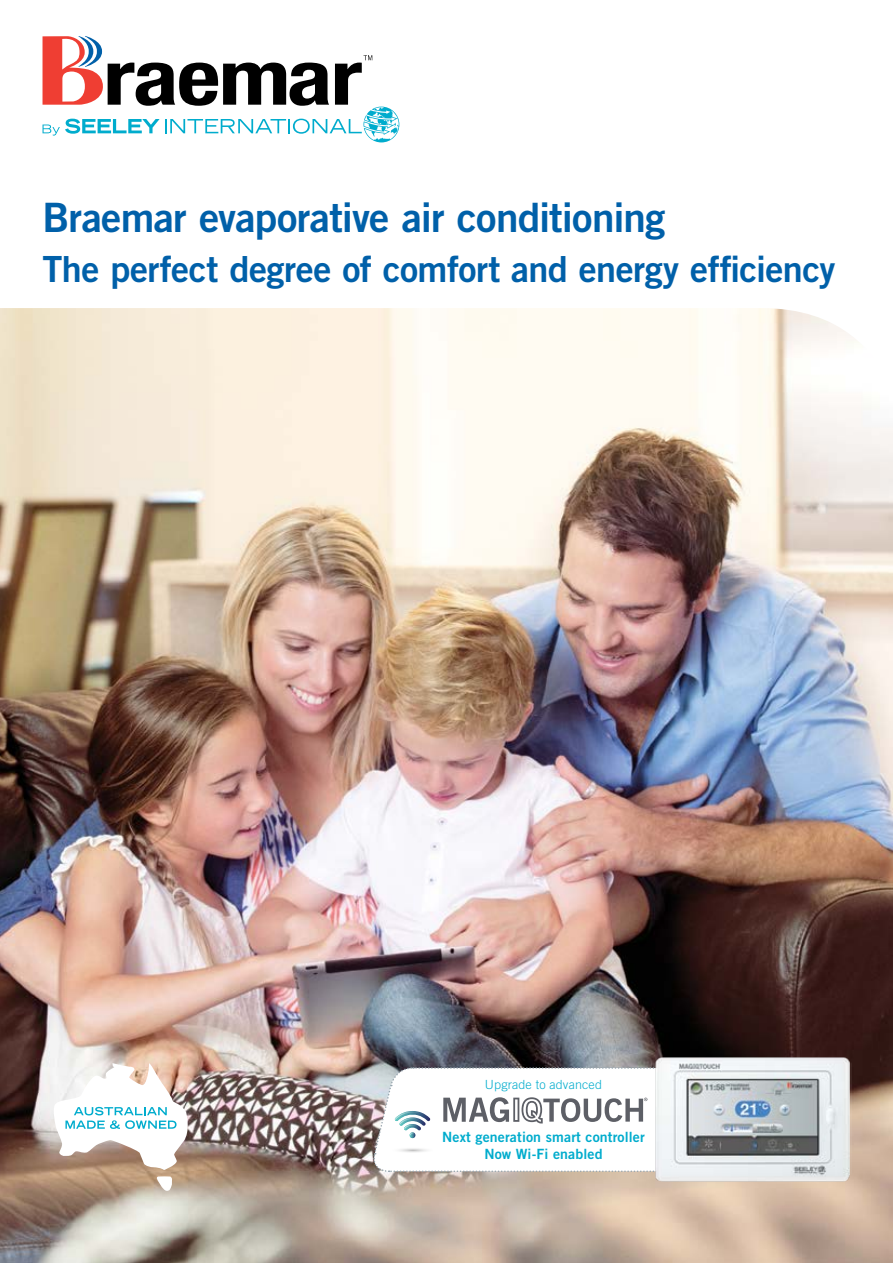
<style>
.page{position:relative;width:893px;height:1263px;background:#fff}
.page>*{position:absolute;margin:0;border:0;box-sizing:border-box;transform-origin:0 0}
.t1{font:40.5px "Trade Gothic LT Std Bd 2";letter-spacing:-.02em;color:#0060a9}
.t2{font:36px "Trade Gothic LT Std Bd 2";letter-spacing:-.015em;color:#0060a9}
.t3{font:14.1px/16.5px "Trade Gothic LT Std Bd 2";letter-spacing:.01em;color:#00accd;text-align:center}
.t4{font:300 12.6px "Trade Gothic LT Std";letter-spacing:.01em;color:#00accd}
</style>
<div class="page">
<svg style="left:43px;top:36px;width:356px;height:106px"></svg>
<img style="left:0;top:308px;width:893px;height:955px">
<svg style="left:157px;top:1176px;width:15px;height:15px"></svg>
<svg style="left:52px;top:1060px;width:138px;height:110px"></svg>
<svg style="left:371px;top:1066px;width:282px;height:107px"></svg>
<img style="left:653px;top:1055px;width:199px;height:129px">
<p class="t1" style="left:43px;top:193px;width:624px">Braemar evaporative air conditioning</p>
<p class="t2" style="left:43px;top:247px;width:794px">The perfect degree of comfort and energy efficiency</p>
<p class="t4" style="left:485px;top:1077px;width:119px">Upgrade to advanced</p>
<p class="t3" style="left:442px;top:1129px;width:204px">Next generation smart controller<br>Now Wi-Fi enabled</p>
</div>
